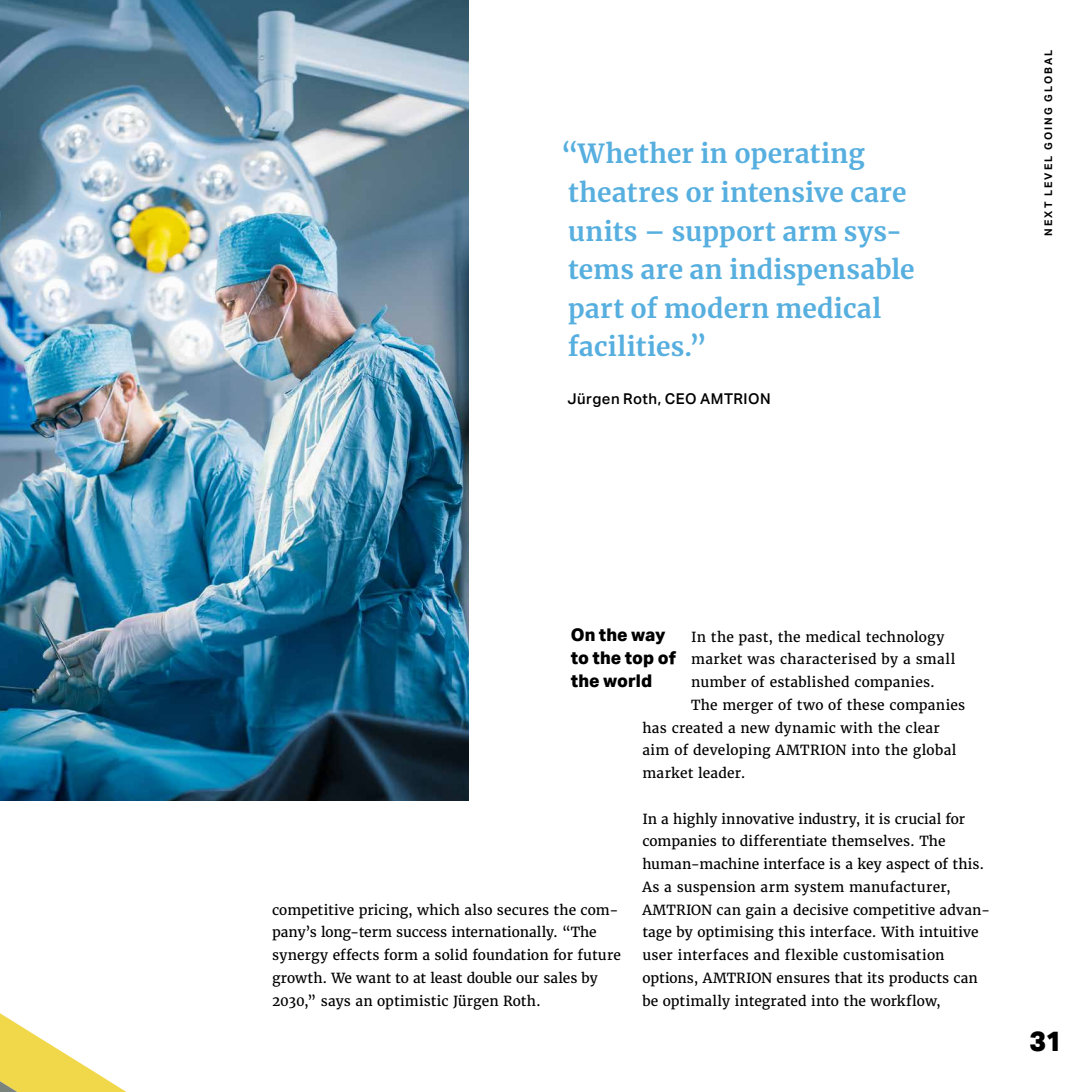
<style>
.page{position:relative;width:1092px;height:1092px;background:#fff}
.page>*{position:absolute;margin:0;border:0;box-sizing:border-box;transform-origin:0 0}
.t1{font:800 28px "Aktiv Grotesk";color:#000}
.t2{font:700 26.25px/38.5px "Merriweather";letter-spacing:.01em;color:#57afdf}
.t3{font:800 17.5px/22.8px "Aktiv Grotesk";letter-spacing:.005em;color:#000}
.t4{font:500 14.88px "Aktiv Grotesk";letter-spacing:.03em;color:#000}
.t5{font:13.83px/22.8px "Merriweather";letter-spacing:.01em;color:#000}
.t6{font:700 10.5px "Aktiv Grotesk";letter-spacing:.195em;color:#000}
</style>
<div class="page">
<img style="left:0;top:0;width:468px;height:800px">
<svg style="left:0;top:1013px;width:125px;height:78px"></svg>
<h2 class="t2" style="left:561px;top:134px;width:355px">“Whether in operating theatres or intensive care units – support arm sys&shy;tems are an indispensable part of modern medical facilities.”</h2>
<p class="t4" style="left:567px;top:390px;width:205px">Jürgen Roth, CEO AMTRION</p>
<p class="t6" style="left:1042px;top:236px;width:188px;rotate:-90deg">NEXT LEVEL GOING GLOBAL</p>
<p class="t3" style="left:570px;top:624px;width:107px">On the way to the top of the world</p>
<p class="t5" style="left:691px;top:625px;width:255px">In the past, the medical technology</p>
<p class="t5" style="left:691px;top:648px;width:266px">market was characterised by a small</p>
<p class="t5" style="left:691px;top:670px;width:245px">number of established companies.</p>
<p class="t5" style="left:691px;top:693px;width:275px">The merger of two of these companies</p>
<p class="t5" style="left:642px;top:716px;width:299px">has created a new dynamic with the clear</p>
<p class="t5" style="left:642px;top:739px;width:315px">aim of developing AMTRION into the global</p>
<p class="t5" style="left:642px;top:761px;width:105px">market leader.</p>
<p class="t5" style="left:642px;top:807px;width:349px">In a highly innovative industry, it is crucial for companies to differentiate themselves. The human- machine interface is a key aspect of this.<br>As a suspension arm system manufacturer, AMTRION can gain a decisive competitive advan&shy;tage by optimising this interface. With intuitive user interfaces and flexible customisation options, AMTRION ensures that its products can be optimally integrated into the workflow,</p>
<p class="t5" style="left:272px;top:898px;width:350px">competitive pricing, which also secures the com&shy;pany’s long- term success internationally. “The synergy effects form a solid foundation for future growth. We want to at least double our sales by 2030,” says an optimistic Jürgen Roth.</p>
<h1 class="t1" style="left:1029px;top:1025px;width:34px">31</h1>
</div>
